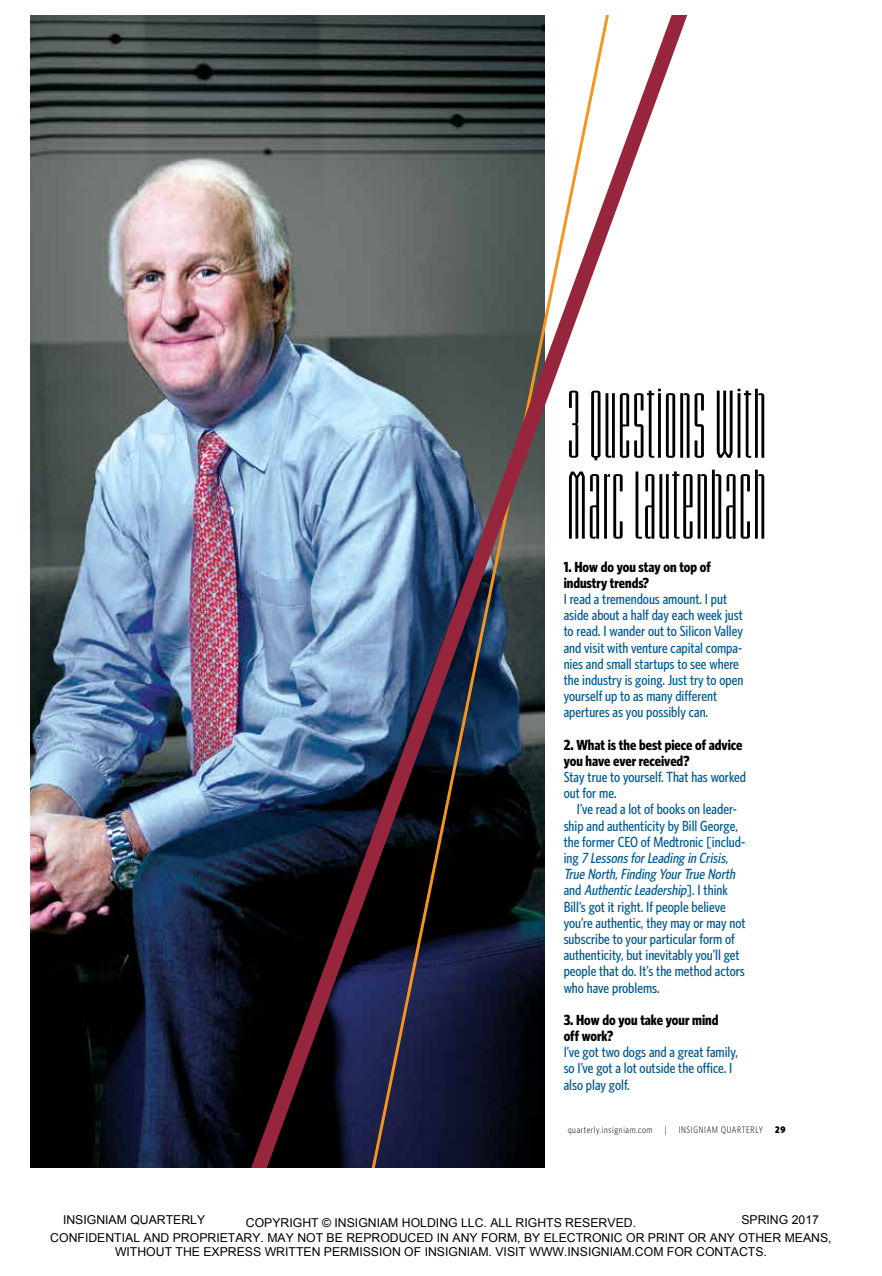
<style>
.page{position:relative;width:882px;height:1276px;background:#fff}
.page>*{position:absolute;margin:0;border:0;box-sizing:border-box;transform-origin:0 0}
.t1{font:73.5px/80.9px "Briem Akademi Std Semibold Cmp";letter-spacing:.02em;color:#000}
.t2{font:500 14.7px/16.1px "Whitney Condensed";color:#005a93}
.t3{font:700 14.7px/16.1px "Whitney Condensed";color:#000}
.t4{font:12.25px/14.7px "Arial";color:#000;text-align:center}
.t5{font:300 9.62px "Whitney Condensed";letter-spacing:.07em;color:#000}
.t6{font:900 9.62px "Whitney Condensed";color:#000}
.s1{font-style:italic}
</style>
<div class="page">
<img style="left:31px;top:16px;width:164px;height:1151px">
<img style="left:195px;top:16px;width:492px;height:1151px">
<h1 class="t1" style="left:567px;top:392px;width:200px">3 QUESTIONS WITH<br>MARC LAUTENBACH</h1>
<p class="t3" style="left:564px;top:558px;width:149px">1. How do you stay on top of industry trends?</p>
<p class="t2" style="left:564px;top:591px;width:181px">I read a tremendous amount. I put aside about a half day each week just to read. I wander out to Silicon Valley and visit with venture capital compa&shy;nies and small startups to see where the industry is going. Just try to open yourself up to as many different apertures as you possibly can.</p>
<p class="t3" style="left:564px;top:736px;width:180px">2. What is the best piece of advice you have ever received?</p>
<p class="t2" style="left:564px;top:769px;width:184px">Stay true to yourself. That has worked out for me.</p>
<p class="t2" style="left:564px;top:801px;width:183px;text-indent:13px">I’ve read a lot of books on leader&shy;ship and authenticity by Bill George, the former CEO of Medtronic [includ&shy;i n g <span class="s1">7 LessonsforLeading in Crisis, True North,Finding YourTrue North </span>a n d <span class="s1">AuthenticLeadership</span>] . I t h i n k Bill’s got it right. If people believe you’re authentic, they may or may not subscribe to your particular form of authenticity, but inevitably you’ll get people that do. It’s the method actors who have problems.</p>
<p class="t3" style="left:564px;top:1011px;width:156px">3. How do you take your mind off work?</p>
<p class="t2" style="left:564px;top:1044px;width:176px">I’ve got two dogs and a great family, so I’ve got a lot outside the office. I also play golf.</p>
<p class="t5" style="left:568px;top:1124px;width:86px">quarterly.insigniam.com</p>
<p class="t5" style="left:665px;top:1124px;width:3px">|</p>
<p class="t5" style="left:679px;top:1124px;width:86px">INSIGNIAM QUARTERLY</p>
<p class="t6" style="left:775px;top:1124px;width:12px">29</p>
<p class="t4" style="left:63px;top:1212px;width:144px">INSIGNIAM QUARTERLY</p>
<p class="t4" style="left:741px;top:1212px;width:79px">SPRING 2017</p>
<p class="t4" style="left:50px;top:1215px;width:783px">COPYRIGHT © INSIGNIAM HOLDING LLC. ALL RIGHTS RESERVED.<br>CONFIDENTIAL AND PROPRIETARY. MAY NOT BE REPRODUCED IN ANY FORM, BY ELECTRONIC OR PRINT OR ANY OTHER MEANS,<br>WITHOUT THE EXPRESS WRITTEN PERMISSION OF INSIGNIAM. VISIT WWW.INSIGNIAM.COM FOR CONTACTS.</p>
</div>
